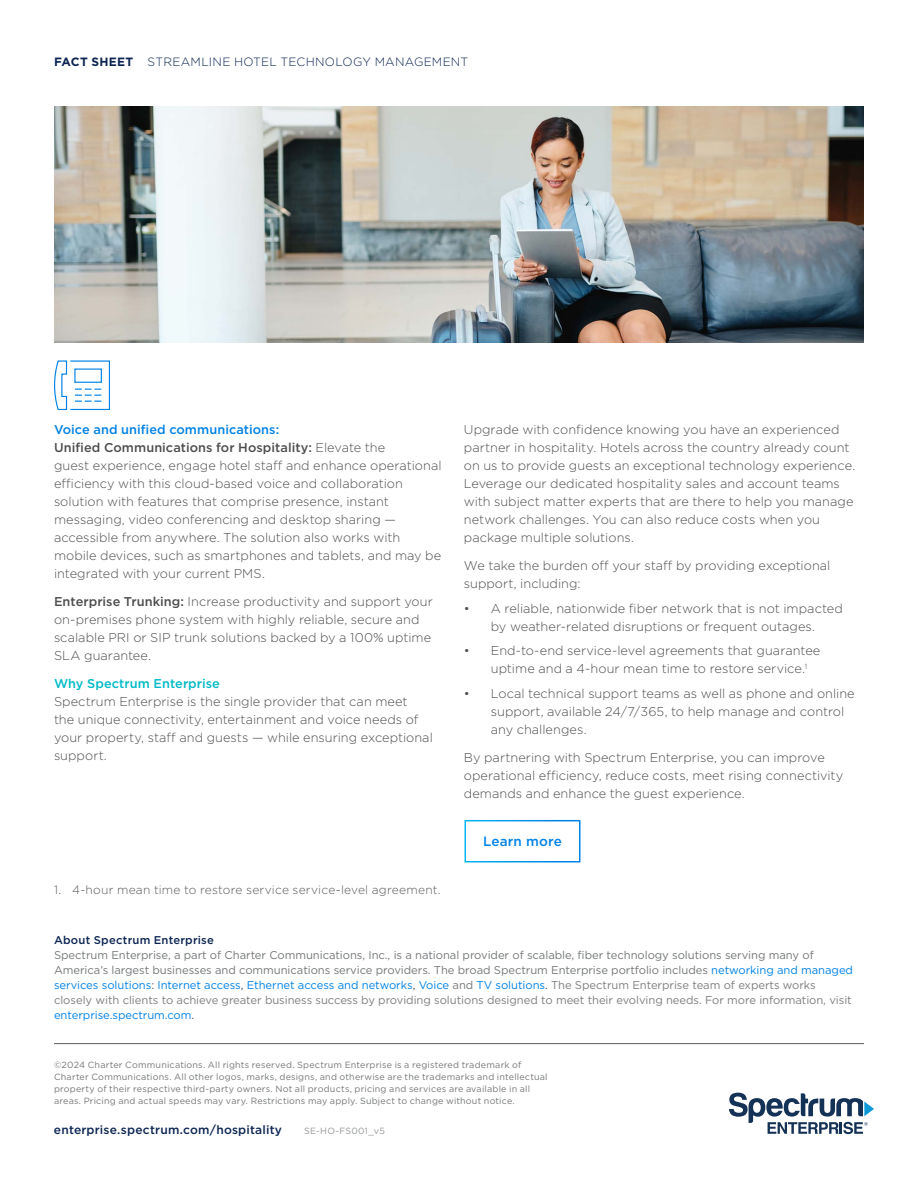
<style>
.page{position:relative;width:918px;height:1188px;background:#fff}
.page>*{position:absolute;margin:0;border:0;box-sizing:border-box;transform-origin:0 0}
.t1{font:500 13.5px "Gotham";letter-spacing:.01em;color:#0082e6}
.t2{font:300 12.75px/18px "Gotham";letter-spacing:.005em;color:#4d4d4f}
.t3{font:500 12.75px "Gotham";letter-spacing:.005em;color:#00bac6}
.t4{font:300 12px "Gotham";letter-spacing:.015em;color:#5a5a5a}
.t5{font:300 12px "Gotham";letter-spacing:.02em;color:#0c2552}
.t6{font:500 12px "Gotham";letter-spacing:.02em;color:#0c2552}
.t7{font:11.25px/15px "Gotham";letter-spacing:-.005em;color:#757779}
.t8{font:500 11.25px "Gotham";letter-spacing:.02em;color:#0c2552}
.t9{font:9px/12px "Gotham";letter-spacing:.02em;color:#757779}
.t10{font:9px "Gotham";letter-spacing:.025em;color:#949699}
.s1{font-weight:700}
.s2{font-weight:500;color:#0082e6}
.s3{font-weight:500}
.s4{color:#0082e6}
.s5{color:#4d4d4f}
.s6{color:#7e7e7e}
</style>
<div class="page">
<svg style="left:729px;top:1093px;width:145px;height:41px"></svg>
<img style="left:54px;top:107px;width:810px;height:235px">
<div style="left:465px;top:820px;width:115px;height:42px;border:2px solid #fff"></div>
<hr style="left:54px;top:1043px;width:810px;height:1px;background:#5a5a5a">
<svg style="left:54px;top:360px;width:56px;height:51px"></svg>
<p class="t5" style="left:54px;top:54px;width:416px"><span class="s1">FACT SHEET</span> STREAMLINE HOTEL TECHNOLOGY MANAGEMENT</p>
<p class="t2" style="left:54px;top:420px;width:389px"><span class="s2">Voice and unified communications:<br></span><span class="s3">Unified Communications for Hospitality:</span> Elevate the<br>guest experience, engage hotel staff and enhance operational efficiency with this cloud-based voice and collaboration solution with features that comprise presence, instant messaging, video conferencing and desktop sharing — accessible from anywhere. The solution also works with mobile devices, such as smartphones and tablets, and may be integrated with your current PMS.</p>
<p class="t2" style="left:54px;top:592px;width:380px"><span class="s3">Enterprise Trunking:</span> Increase productivity and support your on-premises phone system with highly reliable, secure and scalable PRI or SIP trunk solutions backed by a 100% uptime SLA guarantee.</p>
<p class="t3" style="left:54px;top:675px;width:167px">Why Spectrum Enterprise</p>
<p class="t2" style="left:54px;top:692px;width:380px">Spectrum Enterprise is the single provider that can meet<br>the unique connectivity, entertainment and voice needs of your property, staff and guests — while ensuring exceptional support.</p>
<p class="t2" style="left:464px;top:420px;width:393px">Upgrade with confidence knowing you have an experienced partner in hospitality. Hotels across the country already count on us to provide guests an exceptional technology experience.<br>Leverage our dedicated hospitality sales and account teams with subject matter experts that are there to help you manage network challenges. You can also reduce costs when you package multiple solutions.</p>
<p class="t2" style="left:464px;top:556px;width:368px">We take the burden off your staff by providing exceptional support, including:</p>
<p class="t2" style="left:464px;top:599px;width:380px;text-align:center">• A reliable, nationwide fiber network that is not impacted by weather-related disruptions or frequent outages.</p>
<p class="t2" style="left:491px;top:642px;width:331px;text-indent:-27px">• End-to-end service-level agreements that guarantee uptime and a 4-hour mean time to restore service.<sup>1</sup></p>
<p class="t2" style="left:491px;top:684px;width:365px;text-indent:-27px">• Local technical support teams as well as phone and online support, available 24/7/365, to help manage and control any challenges.</p>
<p class="t2" style="left:464px;top:748px;width:381px">By partnering with Spectrum Enterprise, you can improve operational efficiency, reduce costs, meet rising connectivity demands and enhance the guest experience.</p>
<p class="t1" style="left:483px;top:832px;width:80px">Learn more</p>
<p class="t4" style="left:54px;top:882px;width:388px">1. 4-hour mean time to restore service service-level agreement.</p>
<p class="t8" style="left:54px;top:932px;width:161px">About Spectrum Enterprise</p>
<p class="t7" style="left:54px;top:947px;width:801px">Spectrum Enterprise, a part of Charter Communications, Inc., is a national provider of scalable, fiber technology solutions serving many of America’s largest businesses and communications service providers. The broad Spectrum Enterprise portfolio includes <span class="s4">networking and managed services solutions</span><span class="s5">:</span> <span class="s4">Internet access</span><span class="s5">,</span> <span class="s4">Ethernet access and networks</span><span class="s5">,</span> <span class="s4">Voice</span> and <span class="s4">TV solutions</span><span class="s5">.</span> <span class="s6">The Spectrum Enterprise team of experts works closely with clients to achieve greater business success by providing solutions designed to meet their evolving needs. For more information, visit </span><span class="s4">enterprise.spectrum.com</span><span class="s5">.</span></p>
<p class="t9" style="left:54px;top:1058px;width:495px">©2024 Charter Communications. All rights reserved. Spectrum Enterprise is a registered trademark of Charter Communications. All other logos, marks, designs, and otherwise are the trademarks and intellectual property of their respective third-party owners. Not all products, pricing and services are available in all areas. Pricing and actual speeds may vary. Restrictions may apply. Subject to change without notice.</p>
<p class="t6" style="left:54px;top:1122px;width:230px">enterprise.spectrum.com/hospitality</p>
<p class="t10" style="left:304px;top:1125px;width:82px">SE-HO-FS001_v5</p>
</div>
